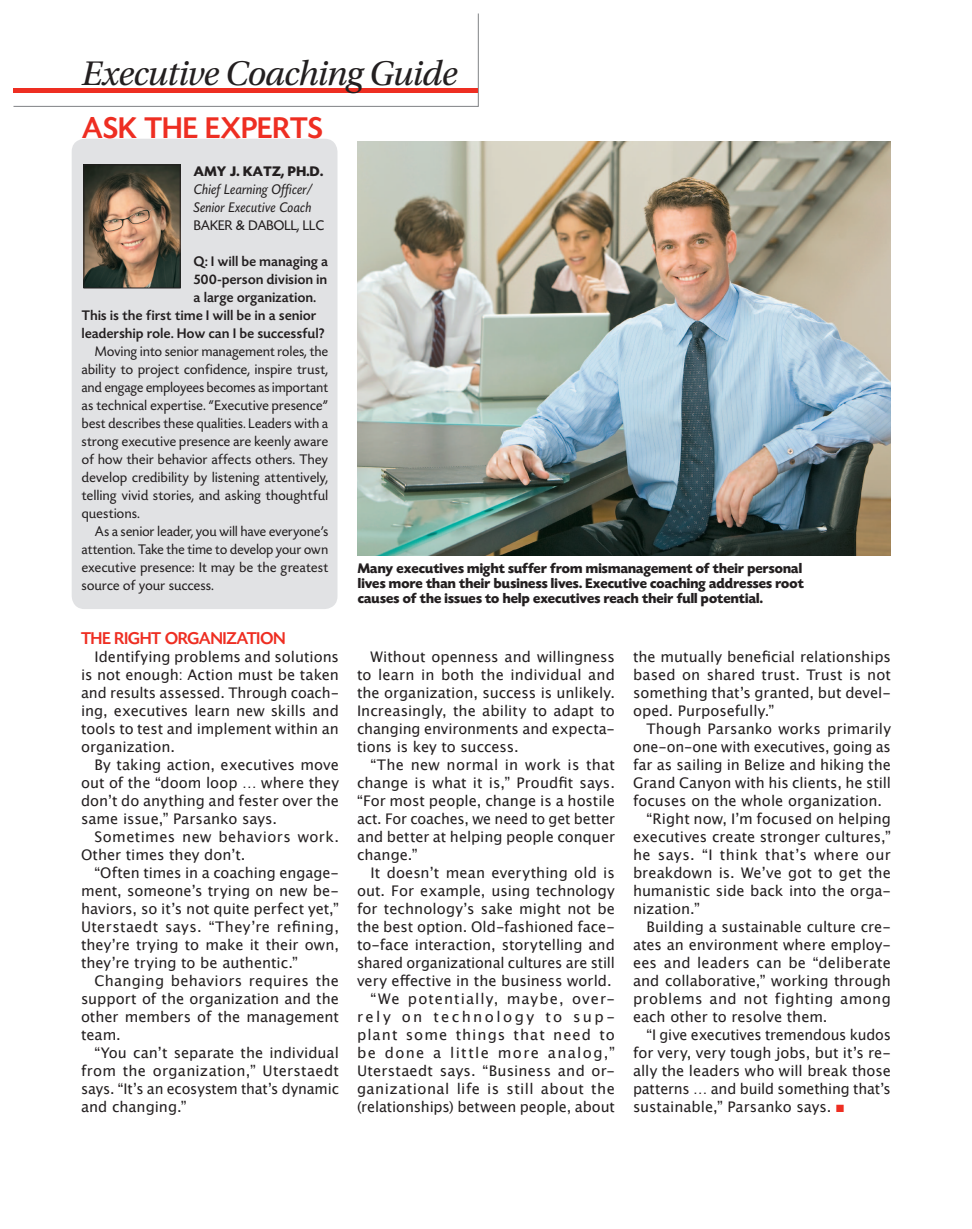
<style>
.page{position:relative;width:972px;height:1229px;background:#fff}
.page>*{position:absolute;margin:0;border:0;box-sizing:border-box;transform-origin:0 0}
.t1{font:italic 36px "Utopia Std";letter-spacing:-.025em;color:#231f20}
.t2{font:500 31.5px "Today Sans";color:#ee2e22}
.t3{font:500 18px "Today Sans";letter-spacing:.005em;color:#ee2e22}
.t4{font:14.7px/18px "Lucida Grande";color:#231f20;text-align:justify}
.t5{font:14.7px/18px "Today Sans";letter-spacing:.035em;color:#231f20;text-align:justify}
.t6{font:700 14.7px/15px "Today Sans";letter-spacing:.015em;color:#231f20;text-align:justify}
.t7{font:500 14.7px "Today Sans";letter-spacing:.03em;color:#231f20}
.t8{font:14.7px/18px "Lucida Grande";letter-spacing:.025em;color:#231f20}
.t9{font:italic 14.7px/18px "Today Sans";letter-spacing:.025em;color:#231f20}
.t10{font:14.7px "Lucida Grande";letter-spacing:.03em;color:#231f20}
.t11{font:14.7px "Today Sans";letter-spacing:.01em;color:#231f20}
.s1{color:#ee2e22}
</style>
<div class="page">
<img style="left:358px;top:142px;width:533px;height:413px">
<div style="left:72px;top:139px;width:266px;height:470px;background:#e1e2e4;border-radius:13px"></div>
<img style="left:86px;top:167px;width:92px;height:119px">
<div style="left:84px;top:165px;width:96px;height:123px;border:1px solid #231f20"></div>
<svg style="left:13px;top:13px;width:466px;height:94px"></svg>
<div style="left:14px;top:88px;width:464px;height:5px;background:#ee2e22"></div>
<h1 class="t1" style="left:82px;top:54px;width:377px">Executive Coaching Guide</h1>
<h2 class="t2" style="left:83px;top:112px;width:81px">AS K THE</h2>
<h2 class="t2" style="left:206px;top:112px;width:102px">EXPERTS</h2>
<p class="t6" style="left:194px;top:164px;width:131px">Amy J. Katz, Ph.D.</p>
<p class="t9" style="left:194px;top:180px;width:120px">Chief Learning Officer/<br>Senior Executive Coach</p>
<p class="t11" style="left:194px;top:217px;width:117px">Baker &amp; Daboll, LLC</p>
<p class="t7" style="left:194px;top:253px;width:136px">Q: I will be managing a</p>
<p class="t7" style="left:194px;top:271px;width:135px">500-person division in</p>
<p class="t7" style="left:194px;top:289px;width:124px">a large organization.</p>
<p class="t7" style="left:82px;top:307px;width:236px">This is the first time I will be in a senior</p>
<p class="t7" style="left:82px;top:325px;width:244px">leadership role. How can I be successful?</p>
<p class="t5" style="left:82px;top:342px;width:248px;text-indent:14px">Moving into senior management roles, the ability to project confidence, inspire trust, and engage employees becomes as important as technical expertise. “Executive presence” best describes these qualities. Leaders with a strong executive presence are keenly aware of how their behavior affects others. They develop credibility by listening attentively, telling vivid stories, and asking thoughtful questions.</p>
<p class="t5" style="left:82px;top:522px;width:248px;text-indent:14px">As a senior leader, you will have everyone’s attention. Take the time to develop your own executive presence: It may be the greatest source of your success.</p>
<p class="t3" style="left:81px;top:628px;width:206px">The Right Organization</p>
<p class="t4" style="left:81px;top:647px;width:260px;text-indent:14px">Identifying problems and solutions is not enough: Action must be taken and results assessed. Through coach&shy;ing, executives learn new skills and tools to test and implement within an organization.</p>
<p class="t4" style="left:81px;top:755px;width:260px;text-indent:13px">By taking action, executives move out of the “doom loop … where they don’t do anything and fester over the same issue,” Parsanko says.</p>
<p class="t8" style="left:81px;top:827px;width:260px;text-indent:14px">Sometimes new behaviors work.<br>Other times they don’t.</p>
<p class="t4" style="left:81px;top:863px;width:260px;text-indent:14px">“Often times in a coaching engage&shy;ment, someone’s trying on new be&shy;haviors, so it’s not quite perfect yet,” Uterstaedt says. “They’re refining, they’re trying to make it their own, they’re trying to be authentic.”</p>
<p class="t4" style="left:81px;top:971px;width:259px;text-indent:14px">Changing behaviors requires the support of the organization and the other members of the management team.</p>
<p class="t4" style="left:81px;top:1043px;width:260px;text-indent:14px">“You can’t separate the individual from the organization,” Uterstaedt says. “It’s an ecosystem that’s dynamic and changing.”</p>
<p class="t6" style="left:358px;top:561px;width:448px">Many executives might suffer from mismanagement of their personal lives more than their business lives. Executive coaching addresses root causes of the issues to help executives reach their full potential.</p>
<p class="t4" style="left:357px;top:647px;width:260px;text-indent:14px">Without openness and willingness to learn in both the individual and the organization, success is unlikely.<br>Increasingly, the ability to adapt to changing environments and expecta&shy;tions is key to success.</p>
<p class="t4" style="left:357px;top:755px;width:260px;text-indent:14px">“The new normal in work is that change is what it is,” Proudfit says. “For most people, change is a hostile act. For coaches, we need to get better and better at helping people conquer change.”</p>
<p class="t4" style="left:357px;top:863px;width:260px;text-align:right">It doesn’t mean everything old is out. For example, using technology for technology’s sake might not be the best option. Old-fashioned face&shy;to-face interaction, storytelling and shared organizational cultures are still very effective in the business world. “We potentially, maybe, over&shy;rely on technology to sup&shy;plant some things that need to be done a little more analog,” Uterstaedt says. “Business and or&shy;ganizational life is still about the (relationships) between people, about</p>
<p class="t4" style="left:633px;top:647px;width:259px">the mutually beneficial relationships based on shared trust. Trust is not something that’s granted, but devel&shy;oped. Purposefully.”</p>
<p class="t4" style="left:646px;top:719px;width:246px">Though Parsanko works primarily</p>
<p class="t4" style="left:633px;top:737px;width:259px">one-on-one with executives, going as</p>
<p class="t4" style="left:633px;top:755px;width:259px">far as sailing in Belize and hiking the</p>
<p class="t4" style="left:633px;top:773px;width:259px">Grand Canyon with his clients, he still</p>
<p class="t4" style="left:633px;top:791px;width:251px">focuses on the whole organization.</p>
<p class="t4" style="left:646px;top:809px;width:246px">“Right now, I’m focused on helping</p>
<p class="t4" style="left:633px;top:827px;width:259px">executives create stronger cultures,”</p>
<p class="t10" style="left:633px;top:846px;width:259px">he says. “I think that’s where our</p>
<p class="t4" style="left:633px;top:863px;width:259px">breakdown is. We’ve got to get the</p>
<p class="t4" style="left:633px;top:881px;width:259px">humanistic side back into the orga-</p>
<p class="t4" style="left:633px;top:899px;width:68px">nization.”</p>
<p class="t4" style="left:646px;top:917px;width:246px">Building a sustainable culture cre-</p>
<p class="t4" style="left:633px;top:935px;width:259px">ates an environment where employ-</p>
<p class="t4" style="left:633px;top:953px;width:260px">ees and leaders can be “deliberate</p>
<p class="t4" style="left:633px;top:971px;width:259px">and collaborative,” working through</p>
<p class="t8" style="left:633px;top:989px;width:259px">problems and not fighting among</p>
<p class="t4" style="left:633px;top:1007px;width:196px">each other to resolve them.</p>
<p class="t4" style="left:646px;top:1025px;width:246px">“I give executives tremendous kudos</p>
<p class="t4" style="left:633px;top:1043px;width:259px">for very, very tough jobs, but it’s re-</p>
<p class="t4" style="left:633px;top:1061px;width:259px">ally the leaders who will break those</p>
<p class="t4" style="left:633px;top:1079px;width:259px">patterns … and build something that’s</p>
<p class="t4" style="left:633px;top:1097px;width:213px">sustainable,” Parsanko says. <span class="s1">■</span></p>
</div>
